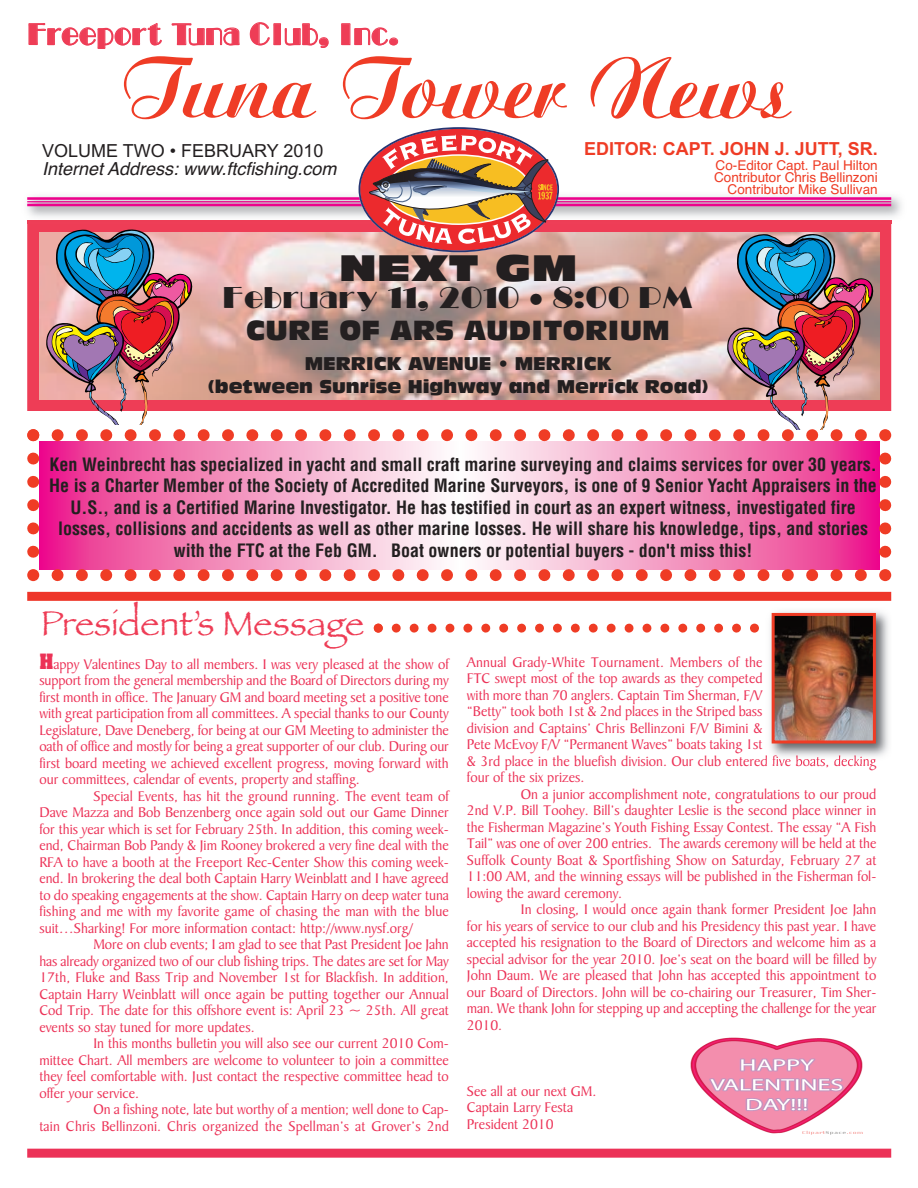
<style>
.page{position:relative;width:918px;height:1188px;background:#fff}
.page>*{position:absolute;margin:0;border:0;box-sizing:border-box;transform-origin:0 0}
.t1{font:90px "Ariston Bld";color:#ef3c25}
.t2{font:36px "Papyrus";color:#ee3d56}
.t3{font:36px "Antique Olive Std Nord";color:#231f20}
.t4{font:27px "Broadway";color:#231f20}
.t5{font:27px "Broadway";color:#ee3d56;scale:.9 1}
.t6{font:27px "Antique Olive Std Compact";color:#231f20}
.t7{font:700 condensed 18px/21.6px "Helvetica";color:#231f20;text-align:center}
.t8{font:18px/22.5px "Antique Olive Std Compact";color:#231f20;text-align:center}
.t9{font:italic 18px "Helvetica";color:#231f20}
.t10{font:700 18px "Arial";color:#ef3c25}
.t11{font:18px "Arial";color:#231f20}
.t12{font:15px/16.5px "Baker Signet BT";color:#ec3257;text-align:justify}
.t13{font:13.5px/12px "Helvetica";color:#ef3c25;text-align:right}
.s1{font-family:"Aachen";font-weight:700;font-size:18px}
</style>
<div class="page">
<img style="left:891px;top:196px;width:11px;height:28px">
<div style="left:27px;top:1149px;width:864px;height:9px;background:#ec3257"></div>
<svg style="left:374px;top:624px;width:385px;height:9px"></svg>
<img style="left:765px;top:611px;width:124px;height:152px">
<img style="left:776px;top:617px;width:96px;height:122px">
<div style="left:772px;top:613px;width:104px;height:130px;border:3px solid #ef3c25"></div>
<div style="left:27px;top:592px;width:864px;height:9px;background:#ee3529"></div>
<img style="left:690px;top:1037px;width:173px;height:97px">
<svg style="left:27px;top:127px;width:864px;height:454px"></svg>
<h3 class="t5" style="left:28px;top:19px;width:414px">Freeport Tuna Club, Inc.</h3>
<h1 class="t1" style="left:120px;top:57px;width:672px">Tuna Tower News</h1>
<p class="t11" style="left:42px;top:140px;width:283px">VOLUME TWO • FEBRUARY 2010</p>
<p class="t9" style="left:42px;top:158px;width:296px">Internet Address: www.ftcfishing.com</p>
<p class="t10" style="left:584px;top:138px;width:295px">EDITOR: CAPT. JOHN J. JUTT, SR.</p>
<p class="t13" style="left:714px;top:159px;width:165px">Co-Editor Capt. Paul Hilton<br>Contributor Chris Bellinzoni<br>Contributor Mike Sullivan</p>
<h2 class="t3" style="left:339px;top:254px;width:241px">NEXT GM</h2>
<h3 class="t4" style="left:223px;top:283px;width:472px">February 11, 2010 • 8:00 PM</h3>
<h3 class="t6" style="left:246px;top:320px;width:425px">CURE OF ARS AUDITORIUM</h3>
<p class="t8" style="left:207px;top:354px;width:504px">MERRICK AVENUE • MERRICK<br>(between Sunrise Highway and Merrick Road)</p>
<p class="t7" style="left:49px;top:455px;width:829px">Ken Weinbrecht has specialized in yacht and small craft marine surveying and claims services for over 30 years.<br>He is a Charter Member of the Society of Accredited Marine Surveyors, is one of 9 Senior Yacht Appraisers in the U.S., and is a Certified Marine Investigator. He has testified in court as an expert witness, investigated fire losses, collisions and accidents as well as other marine losses. He will share his knowledge, tips, and stories with the FTC at the Feb GM. Boat owners or potential buyers - don't miss this!</p>
<h2 class="t2" style="left:41px;top:602px;width:325px">President’s Message</h2>
<p class="t12" style="left:39px;top:655px;width:411px"><span class="s1">H</span>appy Valentines Day to all members. I was very pleased at the show of support from the general membership and the Board of Directors during my first month in office. The January GM and board meeting set a positive tone with great participation from all committees. A special thanks to our County Legislature, Dave Deneberg, for being at our GM Meeting to administer the oath of office and mostly for being a great supporter of our club. During our first board meeting we achieved excellent progress, moving forward with our committees, calendar of events, property and staffing.</p>
<p class="t12" style="left:39px;top:787px;width:411px;text-indent:54px">Special Events, has hit the ground running. The event team of Dave Mazza and Bob Benzenberg once again sold out our Game Dinner for this year which is set for February 25th. In addition, this coming week&shy;end, Chairman Bob Pandy &amp; Jim Rooney brokered a very fine deal with the RFA to have a booth at the Freeport Rec-Center Show this coming week&shy;end. In brokering the deal both Captain Harry Weinblatt and I have agreed to do speaking engagements at the show. Captain Harry on deep water tuna fishing and me with my favorite game of chasing the man with the blue suit…Sharking! For more information contact: http://www.nysf.org/</p>
<p class="t12" style="left:39px;top:936px;width:411px;text-indent:54px">More on club events; I am glad to see that Past President Joe Jahn has already organized two of our club fishing trips. The dates are set for May 17th, Fluke and Bass Trip and November 1st for Blackfish. In addition, Captain Harry Weinblatt will once again be putting together our Annual Cod Trip. The date for this offshore event is: April 23 ~ 25th. All great events so stay tuned for more updates.</p>
<p class="t12" style="left:39px;top:1035px;width:411px;text-indent:54px">In this months bulletin you will also see our current 2010 Com&shy;mittee Chart. All members are welcome to volunteer to join a committee they feel comfortable with. Just contact the respective committee head to offer your service.</p>
<p class="t12" style="left:39px;top:1101px;width:411px;text-align:right">On a fishing note, late but worthy of a mention; well done to Cap-<br>tain Chris Bellinzoni. Chris organized the Spellman’s at Grover’s 2nd</p>
<p class="t12" style="left:467px;top:653px;width:411px;text-align:left">Annual Grady-White Tournament. Members of the<br>FTC swept most of the top awards as they competed<br>with more than 70 anglers. Captain Tim Sherman, F/V<br>“Betty” took both 1st &amp; 2nd places in the Striped bass<br>division and Captains’ Chris Bellinzoni F/V Bimini &amp;<br>Pete McEvoy F/V “Permanent Waves” boats taking 1st<br>&amp; 3rd place in the bluefish division. Our club entered five boats, decking four of the six prizes.</p>
<p class="t12" style="left:467px;top:785px;width:411px;text-indent:54px">On a junior accomplishment note, congratulations to our proud 2nd V.P. Bill Toohey. Bill’s daughter Leslie is the second place winner in the Fisherman Magazine’s Youth Fishing Essay Contest. The essay “A Fish Tail” was one of over 200 entries. The awards ceremony will be held at the Suffolk County Boat &amp; Sportfishing Show on Saturday, February 27 at 11:00 AM, and the winning essays will be published in the Fisherman fol&shy;lowing the award ceremony.</p>
<p class="t12" style="left:467px;top:901px;width:411px;text-indent:54px">In closing, I would once again thank former President Joe Jahn for his years of service to our club and his Presidency this past year. I have accepted his resignation to the Board of Directors and welcome him as a special advisor for the year 2010. Joe’s seat on the board will be filled by John Daum. We are pleased that John has accepted this appointment to our Board of Directors. John will be co-chairing our Treasurer, Tim Sher&shy;man. We thank John for stepping up and accepting the challenge for the year 2010.</p>
<p class="t12" style="left:467px;top:1082px;width:131px;text-align:left">See all at our next GM.<br>Captain Larry Festa<br>President 2010</p>
</div>
